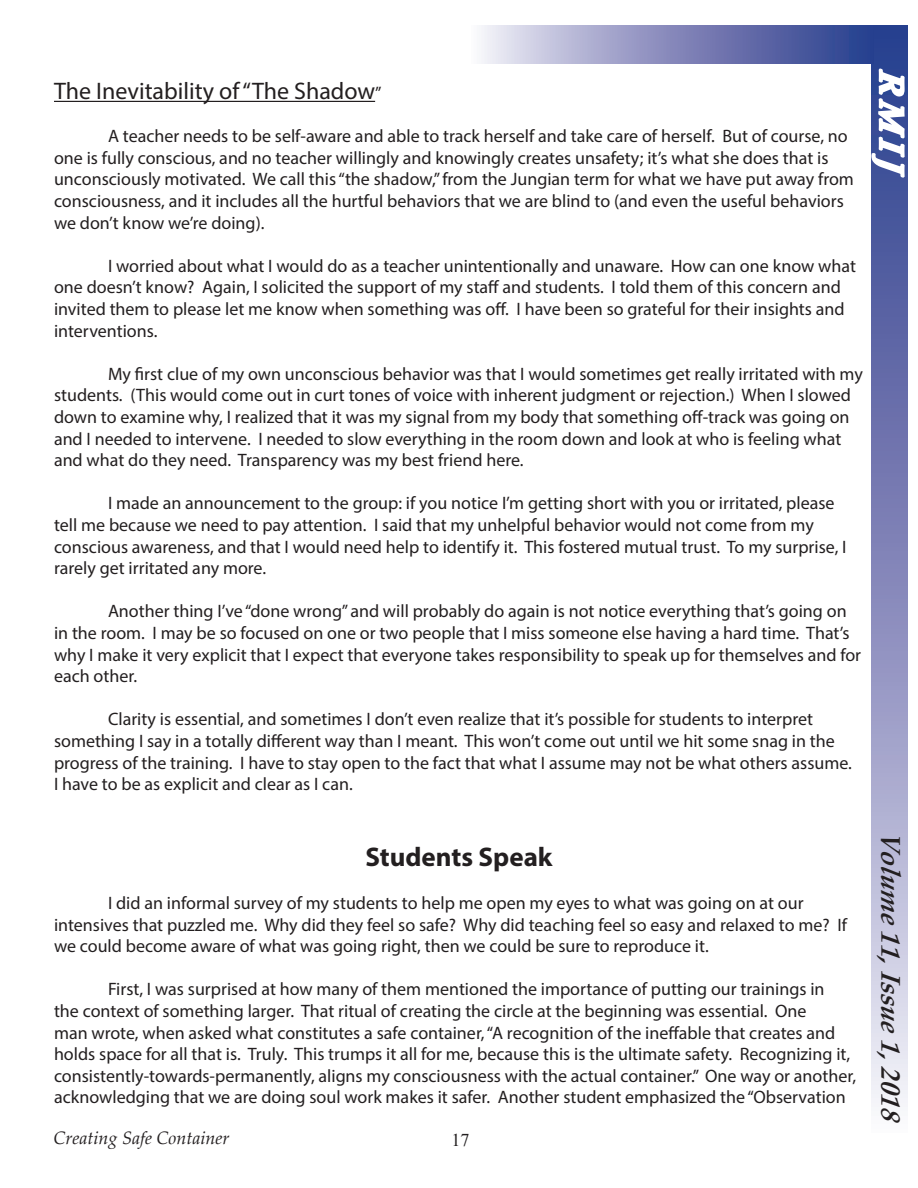
<style>
.page{position:relative;width:918px;height:1188px;background:#fff}
.page>*{position:absolute;margin:0;border:0;box-sizing:border-box;transform-origin:0 0}
.t1{font:italic 700 33px "Palatino Linotype";color:#fff}
.t2{font:italic 700 27px "Palatino Linotype";color:#231f20}
.t3{font:700 27px "Myriad Pro";color:#231f20}
.t4{font:24px "Myriad Pro";color:#231f20}
.t5{font:18px/21.6px "Myriad Pro";color:#231f20}
.t6{font:italic 18px "Palatino Linotype";color:#231f20}
.t7{font:18px "Times New Roman";color:#231f20}
.s1{font-size:18px}
</style>
<div class="page">
<svg style="left:872px;top:258px;width:36px;height:845px"></svg>
<svg style="left:870px;top:25px;width:38px;height:233px"></svg>
<svg style="left:482px;top:26px;width:391px;height:37px"></svg>
<hr style="left:54px;top:101px;width:321px;height:1px;background:#231f20">
<p class="t4" style="left:54px;top:76px;width:329px">The Inevitability of “The Shadow<span class="s1">”</span></p>
<p class="t5" style="left:54px;top:125px;width:801px;text-indent:54px">A teacher needs to be self-aware and able to track herself and take care of herself. But of course, no one is fully conscious, and no teacher willingly and knowingly creates unsafety; it’s what she does that is unconsciously motivated. We call this “the shadow,” from the Jungian term for what we have put away from consciousness, and it includes all the hurtful behaviors that we are blind to (and even the useful behaviors we don’t know we’re doing).</p>
<p class="t5" style="left:54px;top:255px;width:804px;text-indent:54px">I worried about what I would do as a teacher unintentionally and unaware. How can one know what one doesn’t know? Again, I solicited the support of my staff and students. I told them of this concern and invited them to please let me know when something was off. I have been so grateful for their insights and interventions.</p>
<p class="t5" style="left:54px;top:363px;width:810px;text-indent:54px">My first clue of my own unconscious behavior was that I would sometimes get really irritated with my students. (This would come out in curt tones of voice with inherent judgment or rejection.) When I slowed down to examine why, I realized that it was my signal from my body that something off-track was going on and I needed to intervene. I needed to slow everything in the room down and look at who is feeling what and what do they need. Transparency was my best friend here.</p>
<p class="t5" style="left:54px;top:492px;width:794px;text-indent:54px">I made an announcement to the group: if you notice I’m getting short with you or irritated, please tell me because we need to pay attention. I said that my unhelpful behavior would not come from my conscious awareness, and that I would need help to identify it. This fostered mutual trust. To my surprise, I rarely get irritated any more.</p>
<p class="t5" style="left:54px;top:600px;width:809px;text-indent:54px">Another thing I’ve “done wrong” and will probably do again is not notice everything that’s going on in the room. I may be so focused on one or two people that I miss someone else having a hard time. That’s why I make it very explicit that I expect that everyone takes responsibility to speak up for themselves and for each other.</p>
<p class="t5" style="left:54px;top:708px;width:799px;text-indent:54px">Clarity is essential, and sometimes I don’t even realize that it’s possible for students to interpret something I say in a totally different way than I meant. This won’t come out until we hit some snag in the progress of the training. I have to stay open to the fact that what I assume may not be what others assume.<br>I have to be as explicit and clear as I can.</p>
<h1 class="t1" style="left:915px;top:70px;width:111px;rotate:90deg">RMIJ</h1>
<p class="t3" style="left:365px;top:839px;width:189px">Students Speak</p>
<p class="t5" style="left:54px;top:892px;width:795px;text-indent:54px">I did an informal survey of my students to help me open my eyes to what was going on at our intensives that puzzled me. Why did they feel so safe? Why did teaching feel so easy and relaxed to me? If we could become aware of what was going right, then we could be sure to reproduce it.</p>
<p class="t5" style="left:54px;top:978px;width:804px;text-indent:54px">First, I was surprised at how many of them mentioned the importance of putting our trainings in<br>the context of something larger. That ritual of creating the circle at the beginning was essential. One<br>man wrote, when asked what constitutes a safe container, “A recognition of the ineffable that creates and holds space for all that is. Truly. This trumps it all for me, because this is the ultimate safety. Recognizing it, consistently-towards-permanently, aligns my consciousness with the actual container.” One way or another, acknowledging that we are doing soul work makes it safer. Another student emphasized the “Observation</p>
<p class="t6" style="left:54px;top:1125px;width:178px">Creating Safe Container</p>
<p class="t7" style="left:451px;top:1128px;width:19px">17</p>
<p class="t2" style="left:910px;top:832px;width:296px;rotate:90deg">Volume 11,Issue 1,2018</p>
</div>
